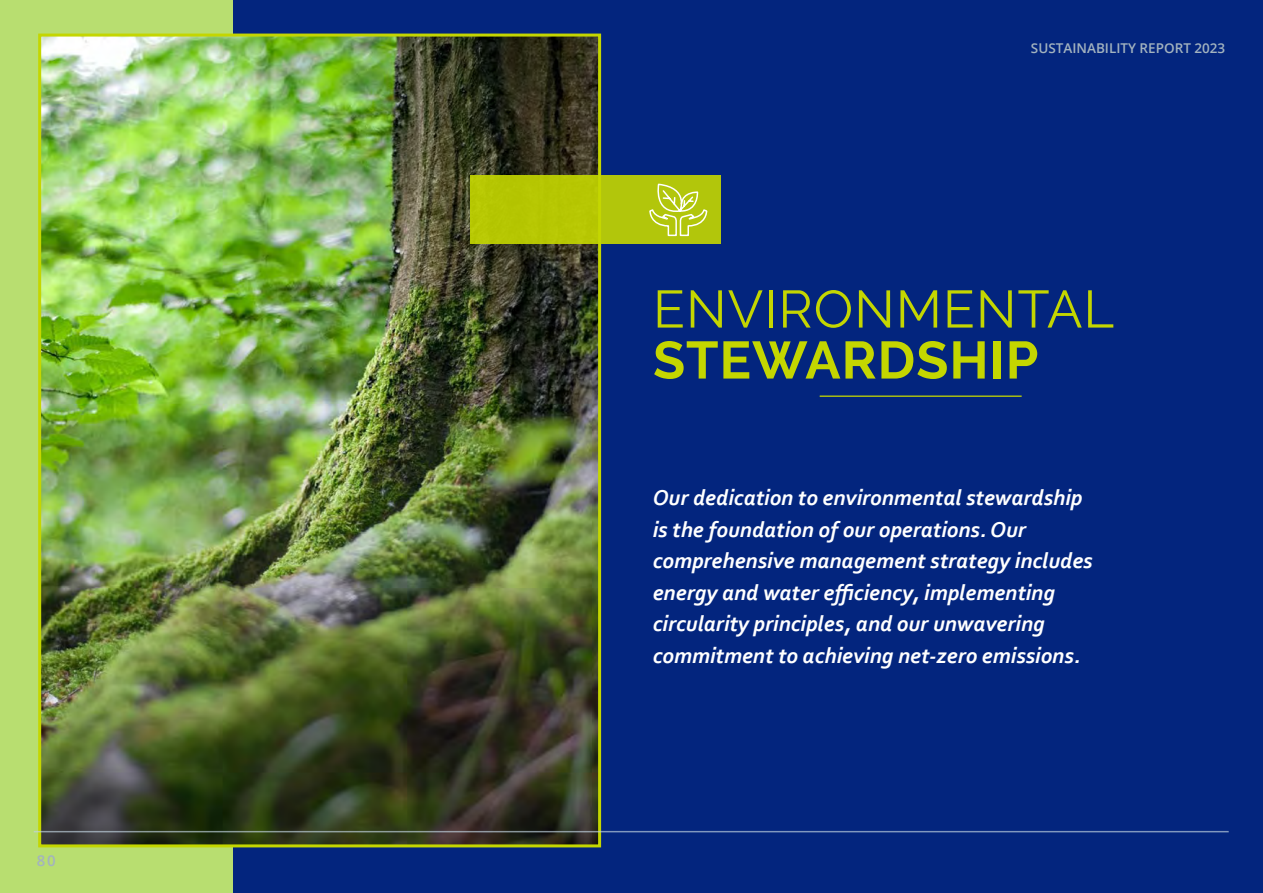
<style>
.page{position:relative;width:1263px;height:893px;background:#03257e}
.page>*{position:absolute;margin:0;border:0;box-sizing:border-box;transform-origin:0 0}
.t1{font:52.5px/51px "Raleway";letter-spacing:.02em;color:#c4d600}
.t2{font:italic 700 22.5px/31.5px "Corbel";color:#fff}
.t3{font:600 15px "Open Sans";color:#a3b3bf}
.t4{font:600 13.5px "Open Sans";color:#a3b3bf}
.s1{font-weight:700}
</style>
<div class="page">
<div style="left:0;top:0;width:232px;height:893px;background:#b8de70"></div>
<img style="left:42px;top:38px;width:555px;height:805px">
<div style="left:38px;top:34px;width:563px;height:813px;border:3px solid #c4d600"></div>
<div style="left:470px;top:176px;width:251px;height:68px;background:#b5c603"></div>
<hr style="left:820px;top:395px;width:202px;height:2px;background:#c4d600">
<svg style="left:649px;top:183px;width:59px;height:54px"></svg>
<hr style="left:34px;top:831px;width:1195px;height:1px;background:#c0d2df">
<p class="t3" style="left:37px;top:850px;width:20px">80</p>
<p class="t4" style="left:1031px;top:39px;width:196px">SUSTAINABILITY REPORT 2023</p>
<p class="t1" style="left:653px;top:283px;width:463px">ENVIRONMENTAL<br><span class="s1">STEWARDSHIP</span></p>
<p class="t2" style="left:653px;top:482px;width:441px">Our dedication to environmental stewardship is the foundation of our operations. Our comprehensive management strategy includes energy and water efficiency, implementing circularity principles, and our unwavering commitment to achieving net-zero emissions.</p>
</div>
